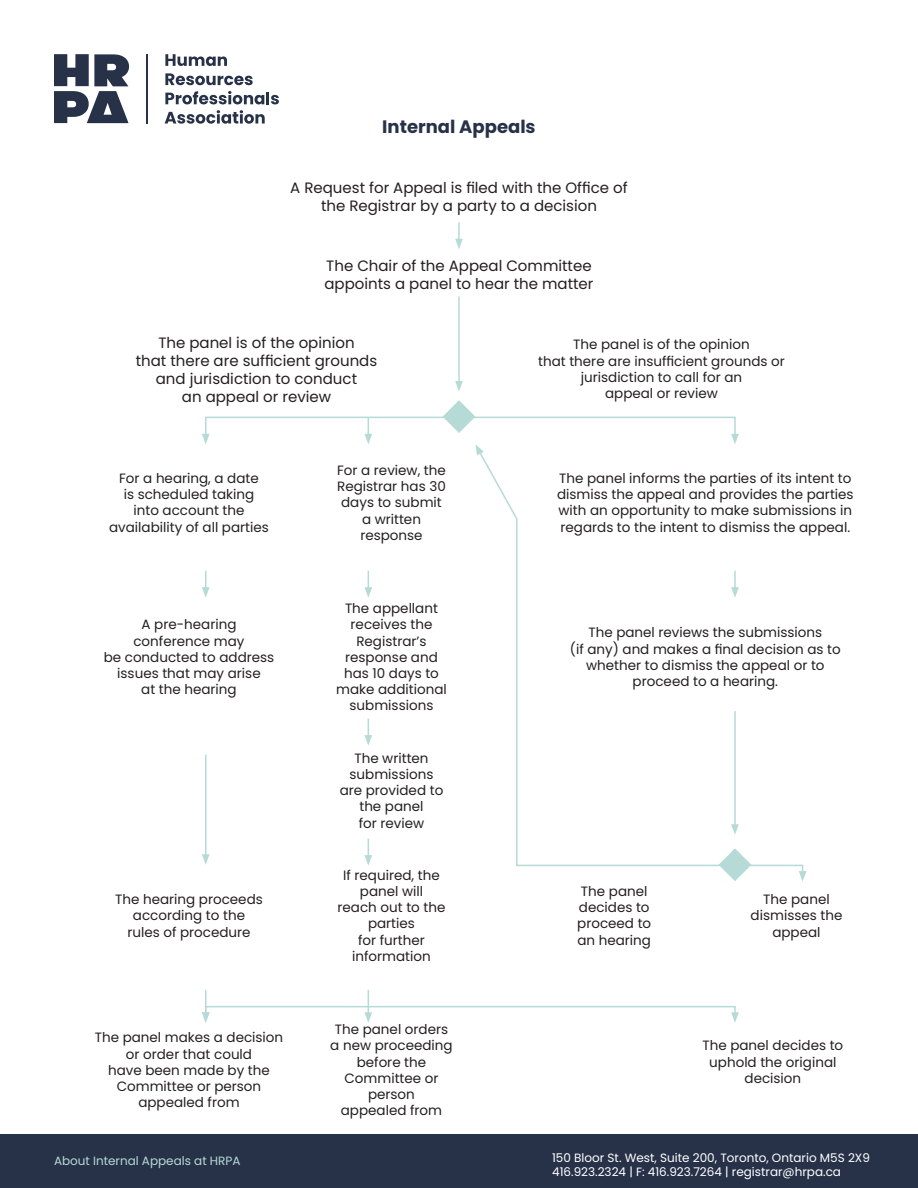
<style>
.page{position:relative;width:918px;height:1188px;background:#fff}
.page>*{position:absolute;margin:0;border:0;box-sizing:border-box;transform-origin:0 0}
.t1{font:700 18px "Poppins";color:#273249}
.t2{font:15px "Poppins";color:#231f20}
.t3{font:13.5px/16.2px "Poppins";color:#231f20;text-align:center}
.t4{font:12px/14.4px "Poppins";color:#fff}
.t5{font:12px "Poppins";color:#b6dad6}
</style>
<div class="page">
<svg style="left:54px;top:54px;width:76px;height:69px"></svg>
<svg style="left:165px;top:54px;width:62px;height:12px"></svg>
<svg style="left:165px;top:73px;width:88px;height:12px"></svg>
<svg style="left:165px;top:91px;width:114px;height:13px"></svg>
<svg style="left:165px;top:110px;width:100px;height:14px"></svg>
<hr style="left:146px;top:54px;width:1px;height:70px;background:#273249">
<div style="left:0;top:1134px;width:918px;height:54px;background:#273249"></div>
<hr style="left:458px;top:296px;width:2px;height:87px;background:#b6dad6">
<svg style="left:455px;top:381px;width:8px;height:10px"></svg>
<svg style="left:365px;top:420px;width:7px;height:24px"></svg>
<svg style="left:365px;top:990px;width:6px;height:33px"></svg>
<div style="left:205px;top:417px;width:531px;height:20px;border:2px solid #b6dad6"></div>
<svg style="left:202px;top:434px;width:8px;height:10px"></svg>
<svg style="left:731px;top:434px;width:8px;height:10px"></svg>
<div style="left:205px;top:1006px;width:531px;height:9px;border:2px solid #b6dad6"></div>
<svg style="left:202px;top:990px;width:8px;height:33px"></svg>
<svg style="left:731px;top:1012px;width:8px;height:11px"></svg>
<svg style="left:477px;top:455px;width:327px;height:416px"></svg>
<svg style="left:475px;top:444px;width:9px;height:11px"></svg>
<svg style="left:799px;top:871px;width:7px;height:11px"></svg>
<svg style="left:455px;top:222px;width:8px;height:27px"></svg>
<svg style="left:202px;top:571px;width:8px;height:27px"></svg>
<svg style="left:364px;top:571px;width:8px;height:27px"></svg>
<svg style="left:364px;top:719px;width:8px;height:27px"></svg>
<svg style="left:731px;top:571px;width:8px;height:27px"></svg>
<hr style="left:734px;top:711px;width:2px;height:116px;background:#b6dad6">
<svg style="left:731px;top:824px;width:8px;height:11px"></svg>
<hr style="left:205px;top:755px;width:1px;height:102px;background:#b6dad6">
<svg style="left:202px;top:854px;width:8px;height:11px"></svg>
<svg style="left:364px;top:839px;width:8px;height:27px"></svg>
<svg style="left:443px;top:400px;width:32px;height:33px"></svg>
<svg style="left:719px;top:848px;width:32px;height:33px"></svg>
<p class="t1" style="left:382px;top:116px;width:155px">Internal Appeals</p>
<p class="t2" style="left:290px;top:180px;width:339px">A Request for Appeal is filed with the Office of</p>
<p class="t2" style="left:321px;top:198px;width:277px">the Registrar by a party to a decision</p>
<p class="t2" style="left:326px;top:257px;width:267px">The Chair of the Appeal Committee</p>
<p class="t2" style="left:324px;top:275px;width:271px">appoints a panel to hear the matter</p>
<p class="t2" style="left:158px;top:334px;width:198px">The panel is of the opinion</p>
<p class="t2" style="left:136px;top:352px;width:243px">that there are sufficient grounds</p>
<p class="t2" style="left:156px;top:370px;width:203px">and jurisdiction to conduct</p>
<p class="t2" style="left:182px;top:388px;width:151px">an appeal or review</p>
<p class="t3" style="left:119px;top:470px;width:141px">For a hearing, a date</p>
<p class="t3" style="left:124px;top:486px;width:132px">is scheduled taking</p>
<p class="t3" style="left:134px;top:503px;width:112px">into account the</p>
<p class="t3" style="left:109px;top:519px;width:161px">availability of all parties</p>
<p class="t3" style="left:142px;top:617px;width:96px">A pre-hearing</p>
<p class="t3" style="left:133px;top:633px;width:113px">conference may</p>
<p class="t3" style="left:104px;top:649px;width:172px">be conducted to address</p>
<p class="t3" style="left:117px;top:665px;width:145px">issues that may arise</p>
<p class="t3" style="left:141px;top:681px;width:97px">at the hearing</p>
<p class="t3" style="left:115px;top:891px;width:149px">The hearing proceeds</p>
<p class="t3" style="left:133px;top:908px;width:114px">according to the</p>
<p class="t3" style="left:127px;top:924px;width:125px">rules of procedure</p>
<p class="t3" style="left:95px;top:1030px;width:190px">The panel makes a decision</p>
<p class="t3" style="left:126px;top:1046px;width:128px">or order that could</p>
<p class="t3" style="left:108px;top:1062px;width:163px">have been made by the</p>
<p class="t3" style="left:117px;top:1078px;width:146px">Committee or person</p>
<p class="t3" style="left:138px;top:1094px;width:103px">appealed from</p>
<p class="t5" style="left:54px;top:1154px;width:188px">About Internal Appeals at HRPA</p>
<p class="t3" style="left:337px;top:462px;width:110px">For a review, the</p>
<p class="t3" style="left:337px;top:478px;width:110px">Registrar has 30</p>
<p class="t3" style="left:341px;top:495px;width:102px">days to submit</p>
<p class="t3" style="left:362px;top:511px;width:60px">a written</p>
<p class="t3" style="left:360px;top:527px;width:64px">response</p>
<p class="t3" style="left:345px;top:600px;width:94px">The appellant receives the</p>
<p class="t3" style="left:345px;top:633px;width:94px">Registrar’s response and</p>
<p class="t3" style="left:336px;top:665px;width:112px">has 10 days to make additional</p>
<p class="t3" style="left:350px;top:698px;width:85px">submissions</p>
<p class="t3" style="left:354px;top:750px;width:76px">The written</p>
<p class="t3" style="left:350px;top:766px;width:85px">submissions</p>
<p class="t3" style="left:340px;top:782px;width:105px">are provided to the panel</p>
<p class="t3" style="left:359px;top:815px;width:67px">for review</p>
<p class="t3" style="left:343px;top:867px;width:98px">If required, the panel will</p>
<p class="t3" style="left:338px;top:900px;width:109px">reach out to the parties</p>
<p class="t3" style="left:358px;top:932px;width:68px">for further</p>
<p class="t3" style="left:352px;top:948px;width:80px">information</p>
<p class="t3" style="left:330px;top:1022px;width:124px">The panel orders a new proceeding before the</p>
<p class="t3" style="left:344px;top:1070px;width:96px">Committee or person</p>
<p class="t3" style="left:341px;top:1103px;width:103px">appealed from</p>
<p class="t3" style="left:573px;top:337px;width:178px">The panel is of the opinion</p>
<p class="t3" style="left:538px;top:353px;width:248px">that there are insufficient grounds or</p>
<p class="t3" style="left:581px;top:369px;width:163px">jurisdiction to call for an</p>
<p class="t3" style="left:605px;top:385px;width:114px">appeal or review</p>
<p class="t3" style="left:557px;top:470px;width:298px;text-align:left">The panel informs the parties of its intent to dismiss the appeal and provides the parties with an opportunity to make submissions in regards to the intent to dismiss the appeal.</p>
<p class="t3" style="left:588px;top:625px;width:235px">The panel reviews the submissions</p>
<p class="t3" style="left:570px;top:641px;width:272px">(if any) and makes a final decision as to</p>
<p class="t3" style="left:586px;top:657px;width:240px">whether to dismiss the appeal or to</p>
<p class="t3" style="left:633px;top:673px;width:147px">proceed to a hearing.</p>
<p class="t3" style="left:581px;top:883px;width:68px">The panel</p>
<p class="t3" style="left:579px;top:900px;width:72px">decides to</p>
<p class="t3" style="left:577px;top:916px;width:76px">proceed to</p>
<p class="t3" style="left:577px;top:932px;width:75px">an hearing</p>
<p class="t3" style="left:763px;top:891px;width:68px">The panel</p>
<p class="t3" style="left:751px;top:908px;width:93px">dismisses the</p>
<p class="t3" style="left:772px;top:924px;width:50px">appeal</p>
<p class="t3" style="left:702px;top:1038px;width:142px">The panel decides to</p>
<p class="t3" style="left:709px;top:1054px;width:129px">uphold the original</p>
<p class="t3" style="left:745px;top:1070px;width:58px">decision</p>
<p class="t4" style="left:552px;top:1150px;width:319px">150 Bloor St. West, Suite 200, Toronto, Ontario M5S 2X9<br>416.923.2324 | F: 416.923.7264 | registrar@hrpa.ca</p>
</div>
